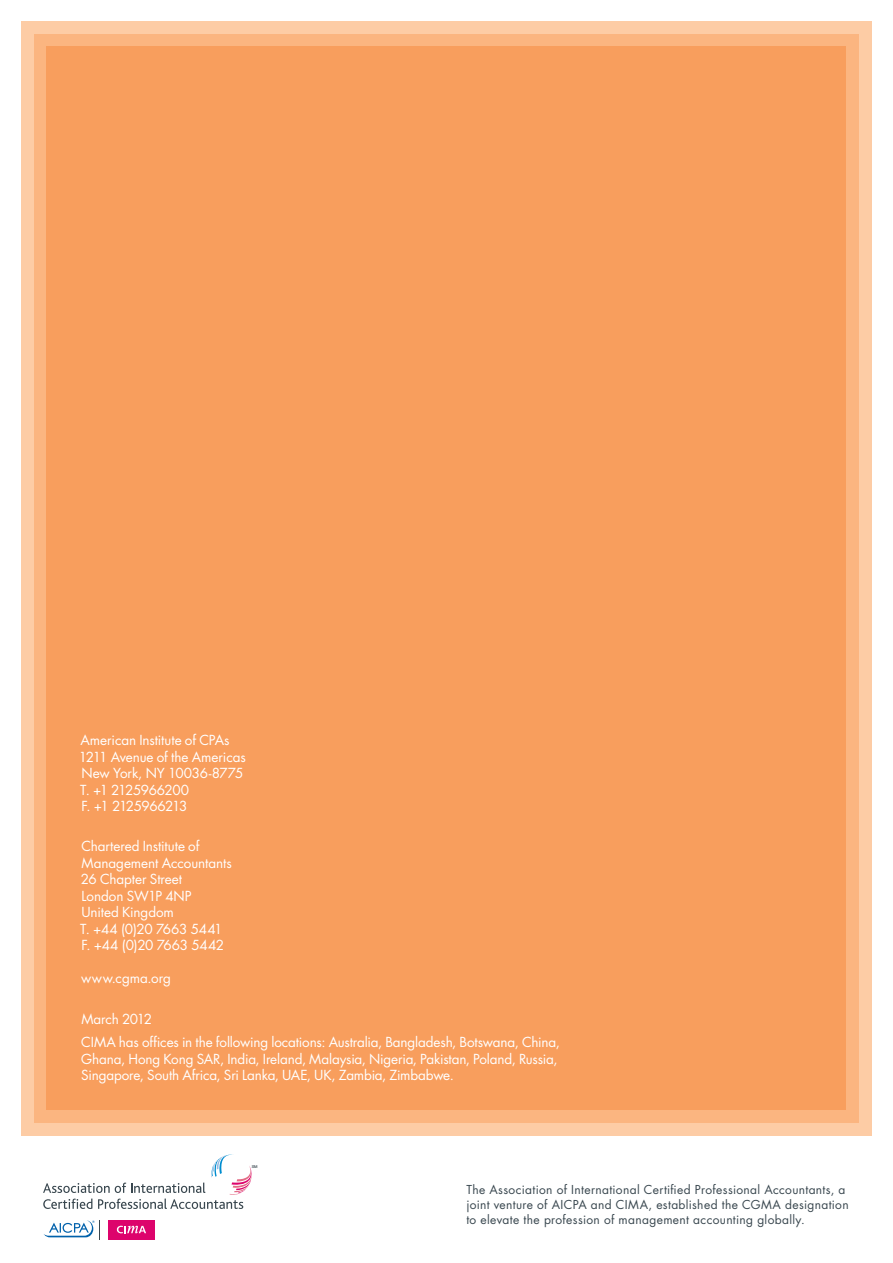
<style>
.page{position:relative;width:893px;height:1263px;background:#fff}
.page>*{position:absolute;margin:0;border:0;box-sizing:border-box;transform-origin:0 0}
.t1{font:13.5px/16.5px "Futura";letter-spacing:-.02em;color:#fff}
.t2{font:13.5px/16.5px "Futura";letter-spacing:-.04em;color:#fff}
.t3{font:12px/15px "Futura";letter-spacing:.03em;color:#39474f}
.t4{font:500 3.9px "Helvetica Neue";color:#39474f}
</style>
<div class="page">
<div style="left:21px;top:21px;width:851px;height:1114px;background:#fdcca5"></div>
<div style="left:34px;top:34px;width:825px;height:1089px;background:#fbb580"></div>
<div style="left:47px;top:47px;width:799px;height:1063px;background:#f89e5d"></div>
<div style="left:108px;top:1220px;width:47px;height:19px;background:#dd046c"></div>
<svg style="left:117px;top:1226px;width:29px;height:7px"></svg>
<svg style="left:43px;top:1154px;width:209px;height:55px"></svg>
<svg style="left:44px;top:1220px;width:56px;height:19px"></svg>
<p class="t2" style="left:79px;top:732px;width:168px">American Institute of CPAs<br>1211 Avenue of the Americas<br>N ew York, NY 10036-8775<br>T. +1 2125966200<br>F. +1 2125966213</p>
<p class="t1" style="left:80px;top:838px;width:153px">Chartered Institute of<br>Management Accountants<br>26 Chapter Street<br>London SW1P 4NP<br>United Kingdom<br>T. +44 (0)20 7663 5441<br>F. +44 (0)20 7663 5442</p>
<p class="t1" style="left:81px;top:970px;width:91px">www.cgma.org</p>
<p class="t1" style="left:81px;top:1007px;width:480px;line-height:23.7px">March 2012<br>CIMA has offices in the following locations: Australia, Bangladesh, Botswana, China,</p>
<p class="t1" style="left:81px;top:1050px;width:478px">Ghana, Hong Kong SAR, India, Ireland, Malaysia, N igeria, Pakistan, Poland, Russia,<br>Singapore, South Africa, Sri Lanka, UAE, U K, Zambia, Zimbabwe.</p>
<p class="t4" style="left:252px;top:1164px;width:7px">SM</p>
<p class="t3" style="left:466px;top:1182px;width:381px">The Association of International Certified Professional Accountants, a joint venture of AICPA</p>
<p class="t3" style="left:466px;top:1197px;width:384px;text-indent:125px">and CIMA, established the CGMA designation to elevate the profession of management accounting globally.</p>
</div>
